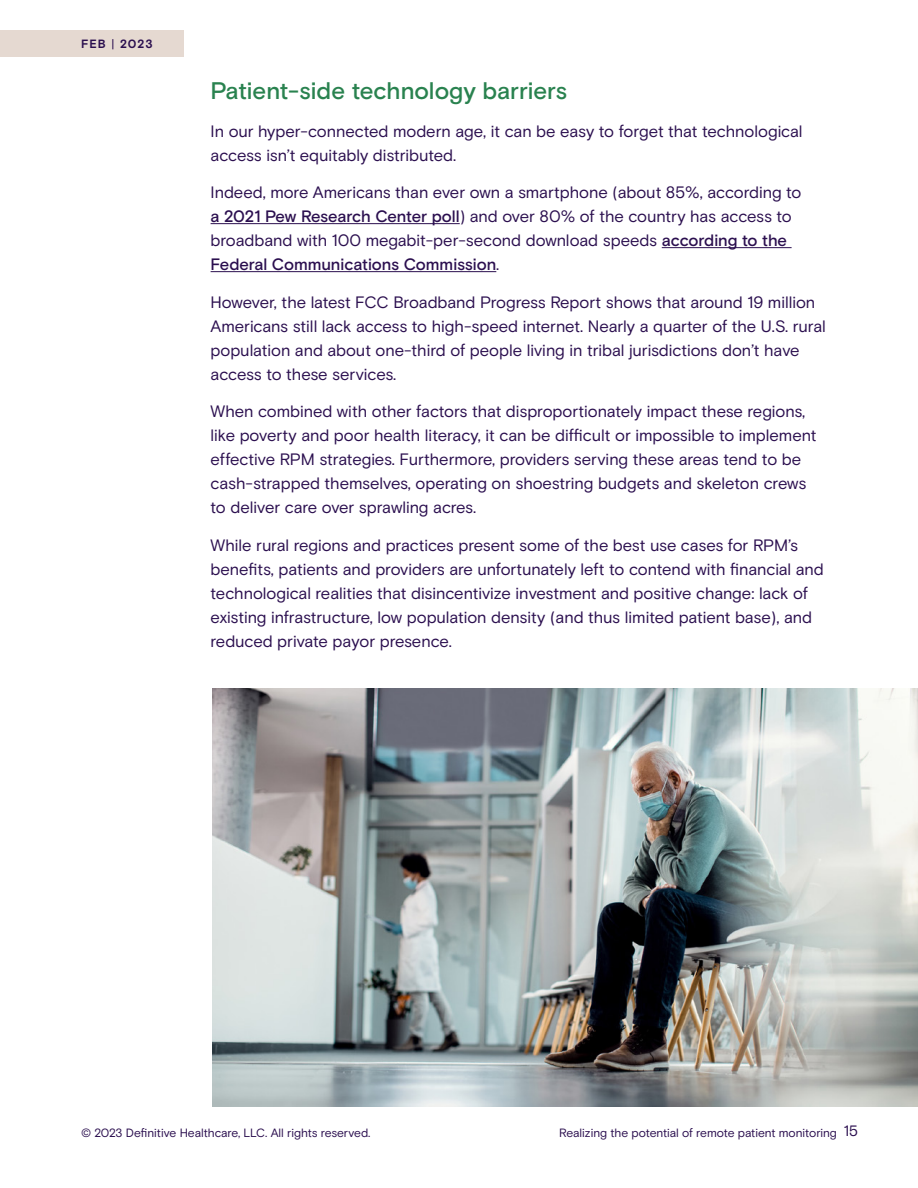
<style>
.page{position:relative;width:918px;height:1188px;background:#fff}
.page>*{position:absolute;margin:0;border:0;box-sizing:border-box;transform-origin:0 0}
.Subhead_16_20{font:500 24px "Basis Grotesque";color:#29824f}
.Body_copy_11_16{font:16.5px/24px "Basis Grotesque";letter-spacing:-.005em;color:#2b0f4f}
.t1{font:12px "Basis Grotesque";letter-spacing:-.005em;color:#2b0f4f}
.t2{font:700 12px "Basis Grotesque";letter-spacing:.08em;color:#2b0f4f}
.s1{font-weight:400}
.s2{font-weight:500}
.s3{font-size:15px}
</style>
<div class="page">
<div style="left:0;top:30px;width:184px;height:27px;background:#e5d9d1"></div>
<hr style="left:211px;top:223px;width:249px;height:1px;background:#2b0f4f">
<hr style="left:662px;top:247px;width:130px;height:1px;background:#2b0f4f">
<hr style="left:211px;top:271px;width:285px;height:1px;background:#2b0f4f">
<img style="left:212px;top:688px;width:706px;height:419px">
<p class="t2" style="left:81px;top:37px;width:73px">FEB <span class="s1">|</span> 2023</p>
<p class="Subhead_16_20" style="left:211px;top:77px;width:358px">Patient-side technology barriers</p>
<p class="Body_copy_11_16" style="left:211px;top:119px;width:593px">In our hyper-connected modern age, it can be easy to forget that technological access isn’t equitably distributed.</p>
<p class="Body_copy_11_16" style="left:211px;top:181px;width:592px">Indeed, more Americans than ever own a smartphone (about 85%, according to <span class="s2">a 2021 Pew Research Center poll</span>) and over 80% of the country has access to broadband with 100 megabit-per-second download speeds <span class="s2">according to the Federal Communications Commission</span>.</p>
<p class="Body_copy_11_16" style="left:211px;top:290px;width:617px">However, the latest FCC Broadband Progress Report shows that around 19 million Americans still lack access to high-speed internet. Nearly a quarter of the U.S. rural population and about one-third of people living in tribal jurisdictions don’t have access to these services.</p>
<p class="Body_copy_11_16" style="left:211px;top:400px;width:607px">When combined with other factors that disproportionately impact these regions, like poverty and poor health literacy, it can be difficult or impossible to implement effective RPM strategies. Furthermore, providers serving these areas tend to be cash-strapped themselves, operating on shoestring budgets and skeleton crews to deliver care over sprawling acres.</p>
<p class="Body_copy_11_16" style="left:211px;top:533px;width:615px">While rural regions and practices present some of the best use cases for RPM’s benefits, patients and providers are unfortunately left to contend with financial and technological realities that disincentivize investment and positive change: lack of existing infrastructure, low population density (and thus limited patient base), and reduced private payor presence.</p>
<p class="t1" style="left:81px;top:1126px;width:291px">© 2023 Definitive Healthcare, LLC. All rights reserved.</p>
<p class="t1" style="left:559px;top:1126px;width:300px">Realizing the potential of remote patient monitoring <span class="s3">15</span></p>
</div>
